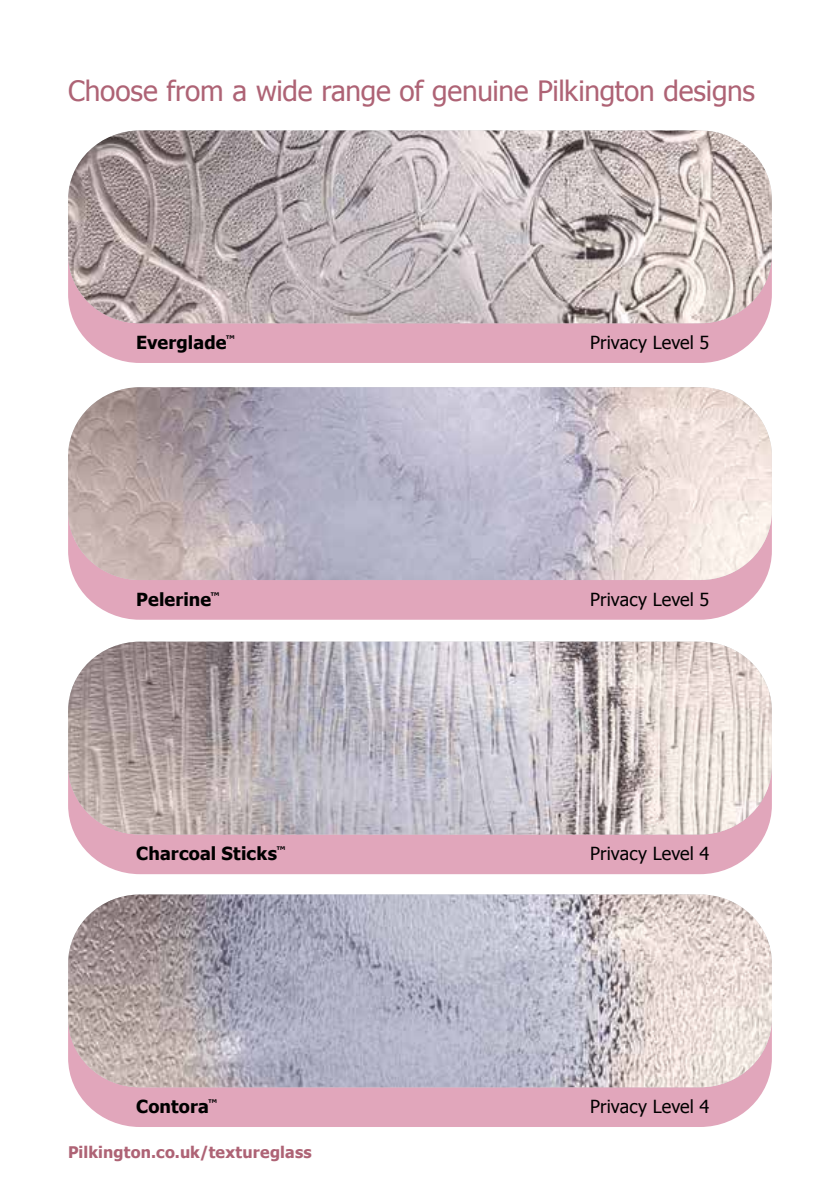
<style>
.page{position:relative;width:840px;height:1191px;background:#fff}
.page>*{position:absolute;margin:0;border:0;box-sizing:border-box;transform-origin:0 0}
.t1{font:28px "Tahoma";letter-spacing:-.01em;color:#ae6375}
.t2{font:18px "Tahoma";letter-spacing:.005em;color:#000}
.t3{font:700 18px "Tahoma";letter-spacing:.005em;color:#000}
.t4{font:700 16px "Tahoma";letter-spacing:.015em;color:#ae6375}
</style>
<div class="page">
<div style="left:68px;top:170px;width:703px;height:193px;background:#e1a6bb;border-radius:70px"></div>
<img style="left:68px;top:130px;width:703px;height:193px">
<div style="left:68px;top:427px;width:703px;height:193px;background:#e1a6bb;border-radius:70px"></div>
<img style="left:68px;top:387px;width:703px;height:193px">
<div style="left:68px;top:681px;width:703px;height:193px;background:#e1a6bb;border-radius:70px"></div>
<img style="left:68px;top:641px;width:703px;height:193px">
<div style="left:68px;top:934px;width:703px;height:193px;background:#e1a6bb;border-radius:70px"></div>
<img style="left:68px;top:894px;width:703px;height:193px">
<h1 class="t1" style="left:68px;top:72px;width:688px">Choose from a wide range of genuine Pilkington designs</h1>
<p class="t3" style="left:136px;top:330px;width:100px">Everglade<sup>™</sup></p>
<p class="t2" style="left:590px;top:330px;width:121px">Privacy Level 5</p>
<p class="t3" style="left:136px;top:586px;width:85px">Pelerine<sup>™</sup></p>
<p class="t2" style="left:590px;top:587px;width:121px">Privacy Level 5</p>
<p class="t3" style="left:136px;top:841px;width:151px">Charcoal Sticks<sup>™</sup></p>
<p class="t2" style="left:590px;top:841px;width:121px">Privacy Level 4</p>
<p class="t3" style="left:136px;top:1093px;width:82px">Contora<sup>™</sup></p>
<p class="t2" style="left:590px;top:1094px;width:121px">Privacy Level 4</p>
<p class="t4" style="left:68px;top:1140px;width:245px">Pilkington.co.uk/textureglass</p>
</div>
